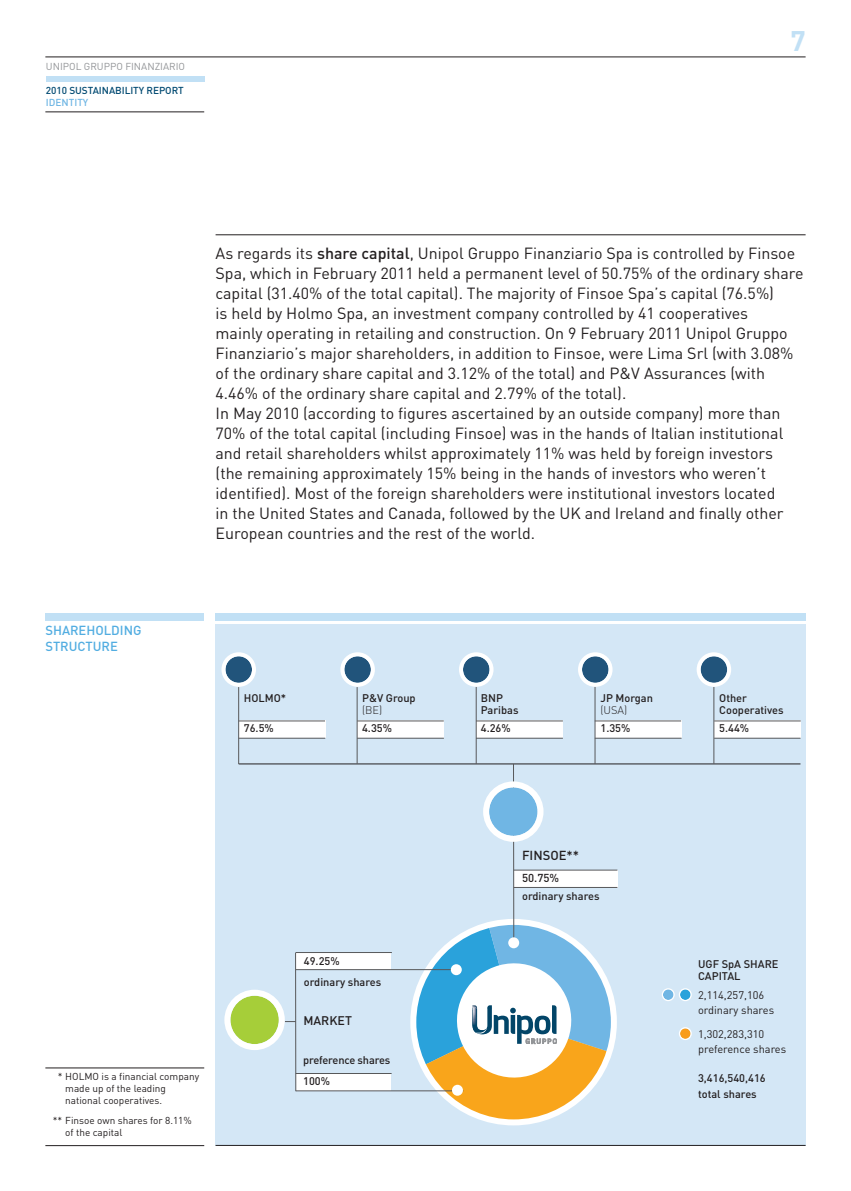
<style>
.page{position:relative;width:851px;height:1191px;background:#fff}
.page>*{position:absolute;margin:0;border:0;box-sizing:border-box;transform-origin:0 0}
.t1{font:700 28px "DIN";color:#c1e0f5}
.t2{font:16px/20px "DIN";color:#231f20}
.t3{font:500 13px/16px "DIN";color:#52ade1}
.t4{font:500 13px "DIN";color:#231f20}
.t5{font:500 12.4px "DIN";color:#231f20}
.t6{font:500 11.4px "DIN";color:#231f20}
.t7{font:500 11px/12.2px "DIN";color:#231f20}
.t8{font:11px/15.2px "DIN";color:#231f20}
.t9{font:300 11px "DIN";color:#231f20}
.t10{font:10px/12px "DIN";color:#231f20}
.t11{font:500 10px "DIN";letter-spacing:-.005em;color:#024a72}
.t12{font:10px "DIN";color:#939598}
.t13{font:500 10px "DIN";color:#70b6e4}
.s1{font-weight:500}
</style>
<div class="page">
<hr style="left:215px;top:234px;width:590px;height:1px;background:#231f20">
<hr style="left:45px;top:111px;width:159px;height:1px;background:#231f20">
<div style="left:46px;top:76px;width:158px;height:6px;background:#c1e0f5"></div>
<hr style="left:45px;top:57px;width:760px;height:1px;background:#231f20">
<div style="left:45px;top:613px;width:159px;height:8px;background:#c1e0f5"></div>
<div style="left:215px;top:624px;width:590px;height:521px;background:#d4e7f6"></div>
<div style="left:239px;top:721px;width:86px;height:17px;background:#fff"></div>
<div style="left:357px;top:721px;width:86px;height:17px;background:#fff"></div>
<div style="left:476px;top:721px;width:86px;height:17px;background:#fff"></div>
<div style="left:595px;top:721px;width:86px;height:17px;background:#fff"></div>
<div style="left:714px;top:721px;width:86px;height:17px;background:#fff"></div>
<hr style="left:238px;top:763px;width:562px;height:1px;background:#231f20">
<div style="left:514px;top:870px;width:103px;height:17px;background:#fff"></div>
<div style="left:296px;top:952px;width:95px;height:17px;background:#fff"></div>
<div style="left:296px;top:1073px;width:95px;height:17px;background:#fff"></div>
<svg style="left:224px;top:989px;width:71px;height:61px"></svg>
<svg style="left:403px;top:919px;width:214px;height:207px"></svg>
<hr style="left:296px;top:969px;width:158px;height:1px;background:#57585a">
<div style="left:451px;top:964px;width:10px;height:11px;background:#fff;border-radius:50%"></div>
<svg style="left:662px;top:988px;width:29px;height:13px"></svg>
<svg style="left:679px;top:1027px;width:12px;height:13px"></svg>
<hr style="left:45px;top:1145px;width:159px;height:1px;background:#231f20">
<hr style="left:45px;top:1067px;width:159px;height:1px;background:#231f20">
<hr style="left:357px;top:720px;width:86px;height:1px;background:#57585a">
<hr style="left:476px;top:720px;width:87px;height:1px;background:#57585a">
<hr style="left:594px;top:720px;width:87px;height:1px;background:#57585a">
<hr style="left:714px;top:720px;width:86px;height:1px;background:#57585a">
<hr style="left:238px;top:720px;width:87px;height:1px;background:#57585a">
<hr style="left:238px;top:738px;width:87px;height:1px;background:#57585a">
<hr style="left:357px;top:738px;width:87px;height:1px;background:#57585a">
<hr style="left:476px;top:738px;width:87px;height:1px;background:#57585a">
<hr style="left:594px;top:738px;width:87px;height:1px;background:#57585a">
<hr style="left:714px;top:738px;width:86px;height:1px;background:#57585a">
<hr style="left:513px;top:869px;width:104px;height:1px;background:#57585a">
<hr style="left:513px;top:887px;width:104px;height:1px;background:#57585a">
<hr style="left:513px;top:764px;width:1px;height:178px;background:#57585a">
<svg style="left:483px;top:781px;width:60px;height:61px"></svg>
<div style="left:508px;top:937px;width:11px;height:11px;background:#fff;border-radius:50%"></div>
<hr style="left:296px;top:952px;width:96px;height:1px;background:#57585a">
<hr style="left:296px;top:1073px;width:95px;height:1px;background:#57585a">
<hr style="left:296px;top:1090px;width:167px;height:1px;background:#57585a">
<div style="left:452px;top:1084px;width:11px;height:11px;background:#fff;border-radius:50%"></div>
<hr style="left:295px;top:952px;width:1px;height:139px;background:#57585a">
<hr style="left:713px;top:687px;width:1px;height:77px;background:#57585a">
<svg style="left:696px;top:652px;width:35px;height:35px"></svg>
<hr style="left:594px;top:687px;width:1px;height:77px;background:#57585a">
<svg style="left:578px;top:652px;width:34px;height:35px"></svg>
<hr style="left:476px;top:687px;width:1px;height:77px;background:#57585a">
<svg style="left:459px;top:652px;width:34px;height:35px"></svg>
<hr style="left:357px;top:687px;width:1px;height:76px;background:#57585a">
<svg style="left:340px;top:652px;width:35px;height:35px"></svg>
<hr style="left:238px;top:687px;width:1px;height:77px;background:#57585a">
<svg style="left:221px;top:652px;width:35px;height:35px"></svg>
<div style="left:215px;top:613px;width:590px;height:8px;background:#c1e0f5"></div>
<hr style="left:215px;top:1145px;width:590px;height:1px;background:#231f20">
<p class="t12" style="left:46px;top:63px;width:141px">UNIPOL GRUPPO FINANZIARIO</p>
<p class="t11" style="left:46px;top:87px;width:139px">2010 SUSTAINABILITY REPORT</p>
<p class="t13" style="left:46px;top:99px;width:44px">IDENTITY</p>
<h1 class="t1" style="left:790px;top:31px;width:17px">7</h1>
<p class="t3" style="left:45px;top:624px;width:98px">SHAREHOLDING<br>STRUCTURE</p>
<p class="t2" style="left:215px;top:245px;width:589px">As regards its <span class="s1">share capital</span>, Unipol Gruppo Finanziario Spa is controlled by Finsoe Spa, which in February 2011 held a permanent level of 50.75% of the ordinary share capital (31.40% of the total capital). The majority of Finsoe Spa’s capital (76.5%)<br>is held by Holmo Spa, an investment company controlled by 41 cooperatives<br>mainly operating in retailing and construction. On 9 February 2011 Unipol Gruppo Finanziario’s major shareholders, in addition to Finsoe, were Lima Srl (with 3.08% of the ordinary share capital and 3.12% of the total) and P&amp;V Assurances (with 4.46% of the ordinary share capital and 2.79% of the total).<br>In May 2010 (according to figures ascertained by an outside company) more than 70% of the total capital (including Finsoe) was in the hands of Italian institutional and retail shareholders whilst approximately 11% was held by foreign investors (the remaining approximately 15% being in the hands of investors who weren’t identified). Most of the foreign shareholders were institutional investors located<br>in the United States and Canada, followed by the UK and Ireland and finally other European countries and the rest of the world.</p>
<p class="t7" style="left:244px;top:693px;width:44px">HOLMO*</p>
<p class="t7" style="left:244px;top:723px;width:31px">76.5%</p>
<p class="t7" style="left:362px;top:693px;width:55px">P&amp;V Group</p>
<p class="t9" style="left:362px;top:706px;width:22px">(BE)</p>
<p class="t7" style="left:362px;top:723px;width:31px">4.35%</p>
<p class="t7" style="left:480px;top:693px;width:39px">BNP<br>Paribas</p>
<p class="t7" style="left:480px;top:723px;width:31px">4.26%</p>
<p class="t7" style="left:600px;top:693px;width:54px">JP Morgan</p>
<p class="t9" style="left:600px;top:706px;width:28px">(USA)</p>
<p class="t7" style="left:600px;top:723px;width:31px">1.35%</p>
<p class="t7" style="left:719px;top:693px;width:66px">Other<br>Cooperatives</p>
<p class="t7" style="left:719px;top:723px;width:31px">5.44%</p>
<p class="t10" style="left:65px;top:1072px;width:135px;text-indent:-8px">* HOLMO is a financial company made up of the leading national cooperatives.</p>
<p class="t10" style="left:65px;top:1116px;width:128px;text-indent:-12px">** Finsoe own shares for 8.11% of the capital</p>
<p class="t7" style="left:304px;top:951px;width:79px;line-height:20.8px">49.25% ordinary shares</p>
<p class="t5" style="left:303px;top:1016px;width:50px">MARKET</p>
<p class="t7" style="left:303px;top:1051px;width:88px;line-height:20.8px">preference shares<br>100%</p>
<p class="t4" style="left:522px;top:850px;width:59px">FINSOE**</p>
<p class="t6" style="left:522px;top:874px;width:39px">50.75%</p>
<p class="t7" style="left:522px;top:891px;width:79px">ordinary shares</p>
<p class="t7" style="left:698px;top:959px;width:82px">UGF SpA SHARE<br>CAPITAL</p>
<p class="t8" style="left:698px;top:988px;width:78px">2,114,257,106 ordinary shares</p>
<p class="t8" style="left:698px;top:1028px;width:90px">1,302,283,310 preference shares</p>
<p class="t7" style="left:698px;top:1072px;width:69px;line-height:15.2px">3,416,540,416 total shares</p>
</div>
